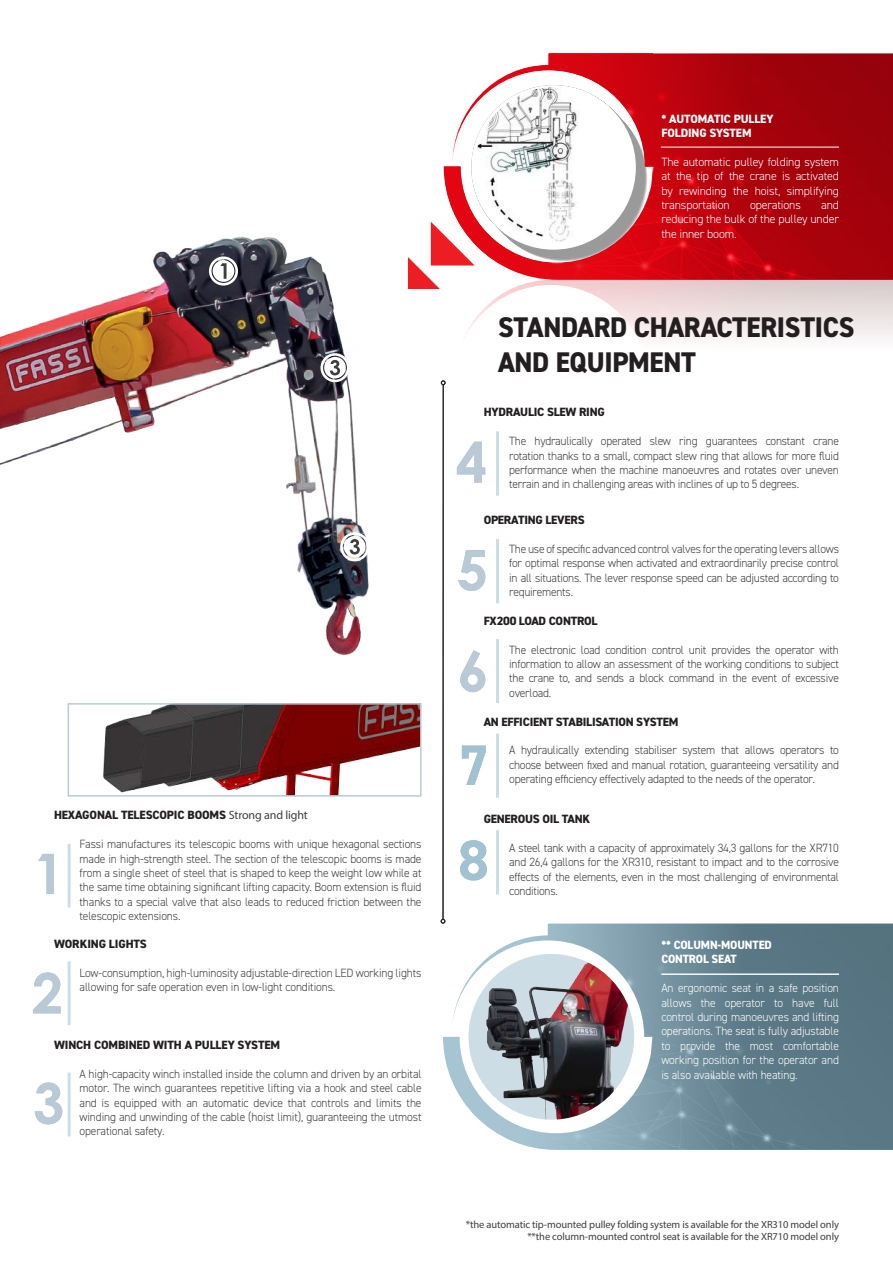
<style>
.page{position:relative;width:893px;height:1263px;background:#fff}
.page>*{position:absolute;margin:0;border:0;box-sizing:border-box;transform-origin:0 0}
.t1{font:700 57px "DIN2014";color:#a3c2d1}
.t2{font:800 28.5px/34.2px "DIN2014";letter-spacing:-.01em;color:#231f20;scale:.95 1}
.t3{font:300 12px/14.4px "DIN2014";letter-spacing:-.02em;color:#3e3e3f;text-align:justify;scale:.96 1}
.t4{font:300 12px/14.4px "DIN2014";letter-spacing:-.01em;color:#fff;text-align:justify;scale:.96 1}
.t5{font:800 12px "DIN2014";letter-spacing:-.02em;color:#231f20}
.t6{font:300 12px/14.4px "DIN2014";letter-spacing:-.01em;color:#fff;text-align:justify}
.t7{font:800 12px/14.4px "DIN2014";letter-spacing:-.01em;color:#fff}
.t8{font:800 12px/14.4px "DIN2014";letter-spacing:-.01em;color:#fff;scale:.96 1}
.t9{font:10.5px/12.6px "Myriad Pro";letter-spacing:-.01em;color:#3e3e3f;text-align:right}
.s1{font-family:"Myriad Pro";font-weight:400;color:#3e3e3f}
</style>
<div class="page">
<hr style="left:68px;top:1072px;width:3px;height:64px;background:#cddde6">
<svg style="left:511px;top:280px;width:141px;height:9px"></svg>
<img style="left:444px;top:53px;width:449px;height:227px">
<img style="left:444px;top:923px;width:449px;height:227px">
<hr style="left:661px;top:147px;width:178px;height:1px;background:#fff">
<img style="left:0;top:166px;width:444px;height:930px">
<svg style="left:463px;top:948px;width:177px;height:6px"></svg>
<img style="left:463px;top:954px;width:177px;height:171px">
<svg style="left:208px;top:256px;width:31px;height:30px"></svg>
<svg style="left:320px;top:352px;width:30px;height:31px"></svg>
<svg style="left:339px;top:531px;width:31px;height:31px"></svg>
<img style="left:77px;top:706px;width:342px;height:88px">
<div style="left:68px;top:703px;width:354px;height:94px;border:2px solid #b6ccd3"></div>
<svg style="left:457px;top:442px;width:28px;height:41px"></svg>
<svg style="left:458px;top:550px;width:27px;height:41px"></svg>
<svg style="left:460px;top:650px;width:25px;height:42px"></svg>
<svg style="left:462px;top:745px;width:24px;height:40px"></svg>
<svg style="left:38px;top:854px;width:16px;height:40px"></svg>
<svg style="left:33px;top:972px;width:28px;height:41px"></svg>
<svg style="left:35px;top:1082px;width:27px;height:42px"></svg>
<hr style="left:496px;top:432px;width:3px;height:63px;background:#cddde6">
<hr style="left:496px;top:539px;width:3px;height:64px;background:#cddde6">
<hr style="left:496px;top:639px;width:3px;height:64px;background:#cddde6">
<hr style="left:496px;top:734px;width:3px;height:63px;background:#cddde6">
<hr style="left:496px;top:830px;width:3px;height:64px;background:#cddde6">
<hr style="left:443px;top:385px;width:1px;height:534px;background:#231f20">
<svg style="left:441px;top:380px;width:5px;height:5px"></svg>
<svg style="left:441px;top:919px;width:4px;height:4px"></svg>
<hr style="left:661px;top:974px;width:178px;height:1px;background:#fff">
<p class="t5" style="left:54px;top:807px;width:255px">HEXAGONAL TELESCOPIC BOOMS <span class="s1">Strong and light</span></p>
<p class="t3" style="left:80px;top:837px;width:358px">Fassi manufactures its telescopic booms with unique hexagonal sections made in high-strength steel. The section of the telescopic booms is made from a single sheet of steel that is shaped to keep the weight low while at the same time obtaining significant lifting capacity. Boom extension is fluid thanks to a special valve that also leads to reduced friction between the telescopic extensions.</p>
<p class="t5" style="left:54px;top:936px;width:94px">WORKING LIGHTS</p>
<p class="t3" style="left:80px;top:966px;width:358px">Low-consumption, high-luminosity adjustable-direction LED working lights allowing for safe operation even in low-light conditions.</p>
<p class="t5" style="left:54px;top:1037px;width:228px">WINCH COMBINED WITH A PULLEY SYSTEM</p>
<p class="t3" style="left:80px;top:1066px;width:358px">A high-capacity winch installed inside the column and driven by an orbital motor. The winch guarantees repetitive lifting via a hook and steel cable and is equipped with an automatic device that controls and limits the winding and unwinding of the cable (hoist limit), guaranteeing the utmost operational safety.</p>
<p class="t7" style="left:661px;top:111px;width:114px">* AUTOMATIC PULLEY<br>FOLDING SYSTEM</p>
<p class="t6" style="left:661px;top:154px;width:179px">The automatic pulley folding system at the tip of the crane is activated by rewinding the hoist, simplifying transportation</p>
<p class="t6" style="left:661px;top:198px;width:179px;text-indent:160px">and reducing the bulk of the pulley under the inner boom.</p>
<p class="t6" style="left:750px;top:198px;width:52px">operations</p>
<h2 class="t2" style="left:498px;top:310px;width:377px">STANDARD CHARACTERISTICS<br>AND EQUIPMENT</h2>
<p class="t5" style="left:484px;top:404px;width:123px">HYDRAULIC SLEW RING</p>
<p class="t3" style="left:509px;top:434px;width:345px">The hydraulically operated slew ring guarantees constant crane rotation thanks to a small, compact slew ring that allows for more fluid performance when the machine manoeuvres and rotates over uneven terrain and in challenging areas with inclines of up to 5 degrees.</p>
<p class="t5" style="left:484px;top:512px;width:102px">OPERATING LEVERS</p>
<p class="t3" style="left:509px;top:541px;width:345px">The use of specific advanced control valves for the operating levers allows for optimal response when activated and extraordinarily precise control in all situations. The lever response speed can be adjusted according to requirements.</p>
<p class="t5" style="left:484px;top:613px;width:115px">FX200 LOAD CONTROL</p>
<p class="t3" style="left:509px;top:642px;width:345px">The electronic load condition control unit provides the operator with information to allow an assessment of the working conditions to subject the crane to, and sends a block command in the event of excessive overload.</p>
<p class="t5" style="left:484px;top:713px;width:196px">AN EFFICIENT STABILISATION SYSTEM</p>
<p class="t3" style="left:509px;top:743px;width:345px">A hydraulically extending stabiliser system that allows operators to choose between fixed and manual rotation, guaranteeing versatility and operating efficiency effectively adapted to the needs of the operator.</p>
<p class="t5" style="left:484px;top:811px;width:108px">GENEROUS OIL TANK</p>
<p class="t3" style="left:509px;top:841px;width:345px">A steel tank with a capacity of approximately 34,3 gallons for the XR710 and 26,4 gallons for the XR310, resistant to impact and to the corrosive effects of the elements, even in the most challenging of environmental</p>
<h1 class="t1" style="left:458px;top:822px;width:32px">8</h1>
<p class="t3" style="left:509px;top:884px;width:52px">conditions.</p>
<p class="t8" style="left:661px;top:938px;width:117px">** COLUMN-MOUNTED<br>CONTROL SEAT</p>
<p class="t4" style="left:661px;top:981px;width:187px">An ergonomic seat in a safe position allows the operator to have full control during manoeuvres and lifting operations. The seat is fully adjustable to provide the most comfortable working position for the operator and is also available with heating.</p>
<p class="t9" style="left:466px;top:1218px;width:374px">*the automatic tip-mounted pulley folding system is available for the XR310 model only **the column-mounted control seat is available for the XR710 model only</p>
</div>
